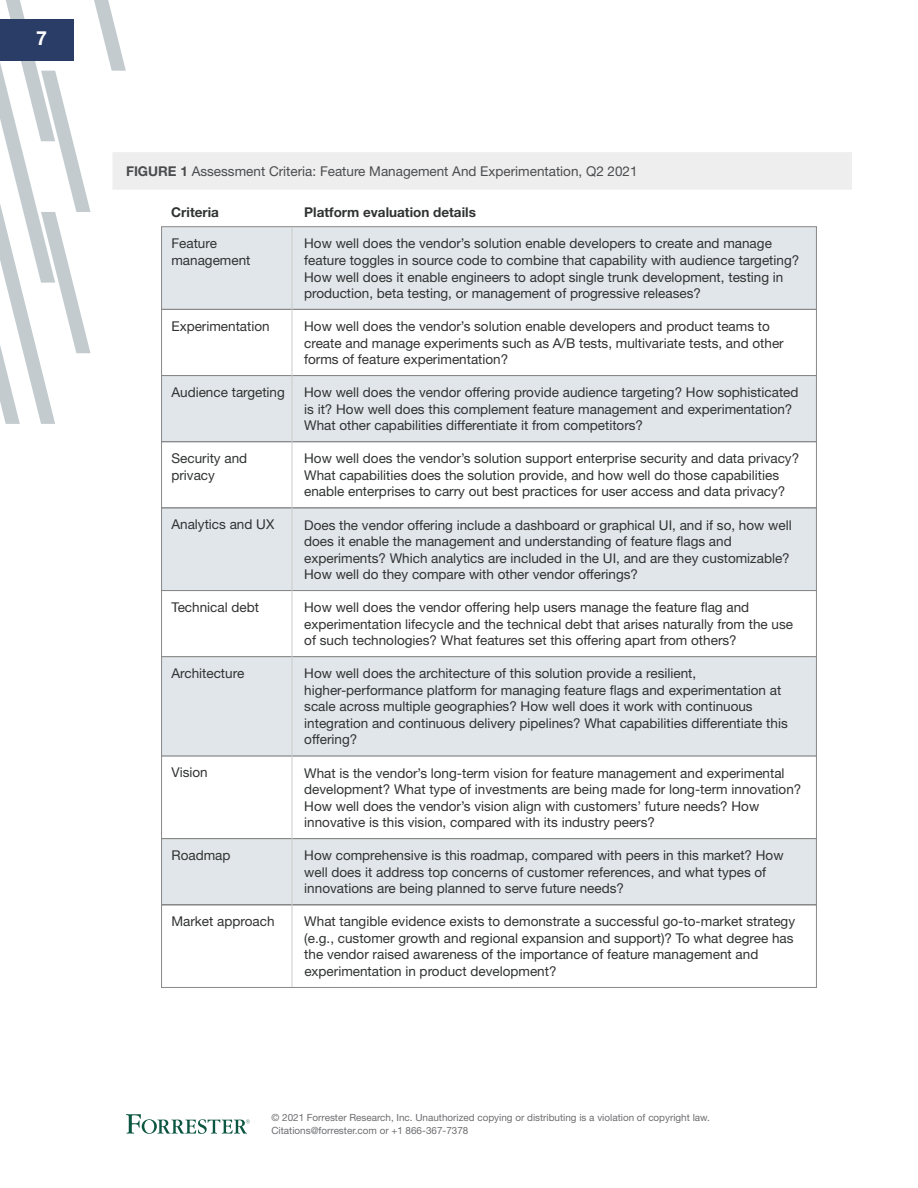
<style>
.page{position:relative;width:918px;height:1188px;background:#fff}
.page>*{position:absolute;margin:0;border:0;box-sizing:border-box;transform-origin:0 0}
.t1{font:700 19.5px "Helvetica Neue LT Std";color:#fff}
.t2{font:13.5px/16.5px "Helvetica Neue LT Std";color:#313232}
.FigureOneThirdPage{font:13.5px "Helvetica Neue LT Std";color:#4b4c4d}
.t3{font:700 13.5px "Helvetica Neue LT Std";color:#313232}
.t4{font:9.9px/12.8px "Helvetica Neue LT Std";color:#6c6d70}
.s1{font-weight:700}
</style>
<div class="page">
<svg style="left:0;top:0;width:126px;height:424px"></svg>
<div style="left:0;top:19px;width:74px;height:41px;background:#293d66"></div>
<svg style="left:126px;top:1114px;width:124px;height:20px"></svg>
<div style="left:112px;top:152px;width:740px;height:38px;background:#eeeeef"></div>
<svg style="left:161px;top:756px;width:656px;height:232px"></svg>
<div style="left:161px;top:226px;width:656px;height:84px;background:#e0e6ea;border:1px solid #898888"></div>
<svg style="left:161px;top:509px;width:656px;height:147px"></svg>
<div style="left:161px;top:656px;width:656px;height:100px;background:#e0e6ea;border:1px solid #898888"></div>
<svg style="left:161px;top:309px;width:656px;height:200px"></svg>
<hr style="left:292px;top:227px;width:1px;height:760px;background:#cbcbcb">
<h1 class="t1" style="left:36px;top:26px;width:12px">7</h1>
<p class="FigureOneThirdPage" style="left:126px;top:163px;width:513px"><span class="s1">FIGURE 1</span> Assessment Criteria: Feature Management And Experimentation, Q2 2021</p>
<p class="t3" style="left:171px;top:204px;width:49px">Criteria</p>
<p class="t3" style="left:304px;top:204px;width:173px">Platform evaluation details</p>
<p class="t2" style="left:304px;top:235px;width:497px">How well does the vendor’s solution enable developers to create and manage feature toggles in source code to combine that capability with audience targeting?<br>How well does it enable engineers to adopt single trunk development, testing in production, beta testing, or management of progressive releases?</p>
<p class="t2" style="left:304px;top:318px;width:481px">How well does the vendor’s solution enable developers and product teams to create and manage experiments such as A/B tests, multivariate tests, and other forms of feature experimentation?</p>
<p class="t2" style="left:304px;top:384px;width:496px">How well does the vendor offering provide audience targeting? How sophisticated is it? How well does this complement feature management and experimentation?<br>What other capabilities differentiate it from competitors?</p>
<p class="t2" style="left:304px;top:450px;width:497px">How well does the vendor’s solution support enterprise security and data privacy?<br>What capabilities does the solution provide, and how well do those capabilities enable enterprises to carry out best practices for user access and data privacy?</p>
<p class="t2" style="left:304px;top:516px;width:489px">Does the vendor offering include a dashboard or graphical UI, and if so, how well does it enable the management and understanding of feature flags and experiments? Which analytics are included in the UI, and are they customizable?<br>How well do they compare with other vendor offerings?</p>
<p class="t2" style="left:304px;top:599px;width:490px">How well does the vendor offering help users manage the feature flag and experimentation lifecycle and the technical debt that arises naturally from the use of such technologies? What features set this offering apart from others?</p>
<p class="t2" style="left:304px;top:665px;width:485px">How well does the architecture of this solution provide a resilient, higher-performance platform for managing feature flags and experimentation at scale across multiple geographies? How well does it work with continuous integration and continuous delivery pipelines? What capabilities differentiate this offering?</p>
<p class="t2" style="left:304px;top:764px;width:499px">What is the vendor’s long-term vision for feature management and experimental development? What type of investments are being made for long-term innovation?<br>How well does the vendor’s vision align with customers’ future needs? How innovative is this vision, compared with its industry peers?</p>
<p class="t2" style="left:304px;top:847px;width:481px">How comprehensive is this roadmap, compared with peers in this market? How well does it address top concerns of customer references, and what types of innovations are being planned to serve future needs?</p>
<p class="t2" style="left:304px;top:913px;width:492px">What tangible evidence exists to demonstrate a successful go-to-market strategy (e.g., customer growth and regional expansion and support)? To what degree has the vendor raised awareness of the importance of feature management and experimentation in product development?</p>
<p class="t2" style="left:171px;top:235px;width:81px">Feature management</p>
<p class="t2" style="left:171px;top:318px;width:100px">Experimentation</p>
<p class="t2" style="left:171px;top:384px;width:115px">Audience targeting</p>
<p class="t2" style="left:171px;top:450px;width:77px">Security and privacy</p>
<p class="t2" style="left:171px;top:516px;width:104px">Analytics and UX</p>
<p class="t2" style="left:171px;top:599px;width:89px">Technical debt</p>
<p class="t2" style="left:171px;top:665px;width:74px">Architecture</p>
<p class="t2" style="left:171px;top:764px;width:38px">Vision</p>
<p class="t2" style="left:171px;top:847px;width:61px">Roadmap</p>
<p class="t2" style="left:171px;top:913px;width:105px">Market approach</p>
<p class="t4" style="left:272px;top:1111px;width:440px">© 2021 Forrester Research, Inc. Unauthorized copying or distributing is a violation of copyright law.<br>Citations@forrester.com or +1 866-367-7378</p>
</div>
